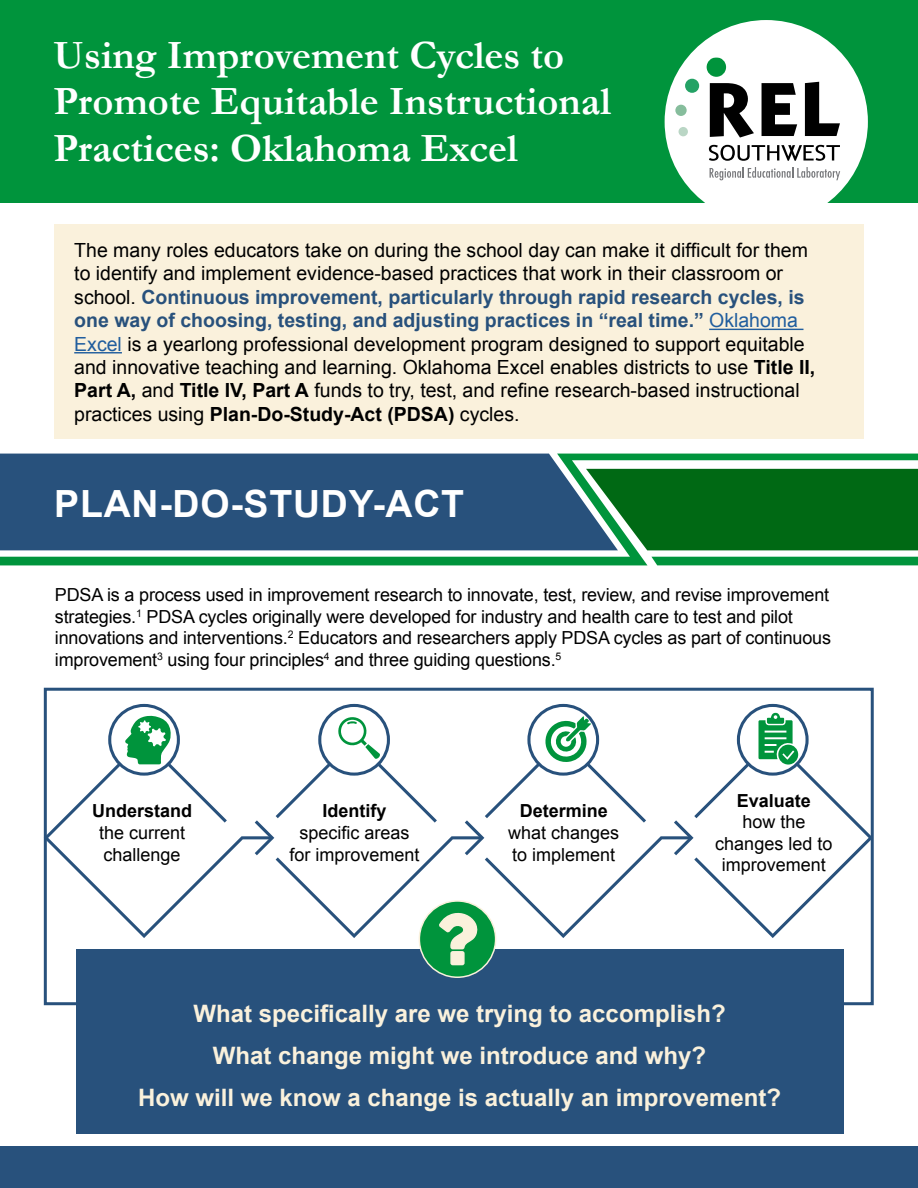
<style>
.page{position:relative;width:918px;height:1188px;background:#fff}
.page>*{position:absolute;margin:0;border:0;box-sizing:border-box;transform-origin:0 0}
.t1{font:700 40.5px/46.5px "Garamond";color:#fff}
.t2{font:700 37.5px "Arial";letter-spacing:.02em;color:#fff}
.t3{font:700 24px "Arial";color:#faf1dc}
.t4{font:19.5px/23.4px "Arial";color:#000}
.t5{font:18px/21.6px "Arial";letter-spacing:-.01em;color:#000;text-align:center}
.s1{font-weight:700;color:#28517c}
.s2{color:#215e9e}
.s3{font-weight:700}
</style>
<div class="page">
<div style="left:1px;top:0;width:917px;height:202px;background:#00943c"></div>
<div style="left:665px;top:20px;width:203px;height:203px;background:#fff;border-radius:50%"></div>
<div style="left:54px;top:225px;width:810px;height:214px;background:#faf1dc"></div>
<hr style="left:709px;top:329px;width:94px;height:1px;background:#215e9e">
<hr style="left:74px;top:352px;width:48px;height:1px;background:#215e9e">
<svg style="left:710px;top:83px;width:44px;height:55px"></svg>
<svg style="left:762px;top:83px;width:35px;height:53px"></svg>
<svg style="left:805px;top:82px;width:35px;height:54px"></svg>
<div style="left:685px;top:79px;width:14px;height:14px;background:#24a265;border-radius:50%"></div>
<div style="left:675px;top:105px;width:12px;height:11px;background:#86bd9c;border-radius:50%"></div>
<div style="left:679px;top:127px;width:9px;height:9px;background:#bad6c5;border-radius:50%"></div>
<div style="left:707px;top:57px;width:19px;height:20px;background:#00943c;border-radius:50%"></div>
<svg style="left:710px;top:167px;width:130px;height:13px"></svg>
<svg style="left:709px;top:145px;width:131px;height:16px"></svg>
<div style="left:0;top:1147px;width:918px;height:41px;background:#28517c"></div>
<div style="left:76px;top:950px;width:768px;height:184px;background:#28517c"></div>
<svg style="left:0;top:454px;width:918px;height:111px;background:#306e6a"></svg>
<div style="left:651px;top:557px;width:267px;height:8px;background:#00943c"></div>
<svg style="left:44px;top:704px;width:829px;height:275px"></svg>
<h1 class="t1" style="left:53px;top:32px;width:559px">Using Improvement Cycles to<br>Promote Equitable Instructional<br>Practices: Oklahoma Excel</h1>
<p class="t4" style="left:74px;top:239px;width:743px">The many roles educators take on during the school day can make it difficult for them to identify and implement evidence-based practices that work in their classroom or school. <span class="s1">Continuous improvement, particularly through rapid research cycles, is one way of choosing, testing, and adjusting practices in “real time.”</span> <span class="s2">Oklahoma Excel</span> is a yearlong professional development program designed to support equitable and innovative teaching and learning. Oklahoma Excel enables districts to use <span class="s3">Title II, Part A,</span> and <span class="s3">Title IV, Part A</span> funds to try, test, and refine research-based instructional practices using <span class="s3">Plan-Do-Study-Act (PDSA)</span> cycles.</p>
<h2 class="t2" style="left:54px;top:479px;width:411px">PLAN-DO-STUDY-ACT</h2>
<p class="t5" style="left:55px;top:584px;width:778px;text-align:left">PDSA is a process used in improvement research to innovate, test, review, and revise improvement strategies.<sup>1</sup> PDSA cycles originally were developed for industry and health care to test and pilot innovations and interventions.<sup>2</sup> Educators and researchers apply PDSA cycles as part of continuous improvement<sup>3</sup> using four principles<sup>4</sup> and three guiding questions.<sup>5</sup></p>
<p class="t5" style="left:92px;top:800px;width:102px"><span class="s3">Understand </span>the current challenge</p>
<p class="t5" style="left:290px;top:800px;width:132px"><span class="s3">Identify<br></span>specific areas for improvement</p>
<p class="t5" style="left:508px;top:800px;width:113px"><span class="s3">Determine </span>what changes to implement</p>
<p class="t5" style="left:715px;top:790px;width:119px"><span class="s3">Evaluate<br></span>how the changes led to improvement</p>
<p class="t3" style="left:194px;top:997px;width:534px">What specifically are we trying to accomplish?</p>
<p class="t3" style="left:213px;top:1040px;width:495px">What change might we introduce and why?</p>
<p class="t3" style="left:138px;top:1082px;width:644px">How will we know a change is actually an improvement?</p>
</div>
